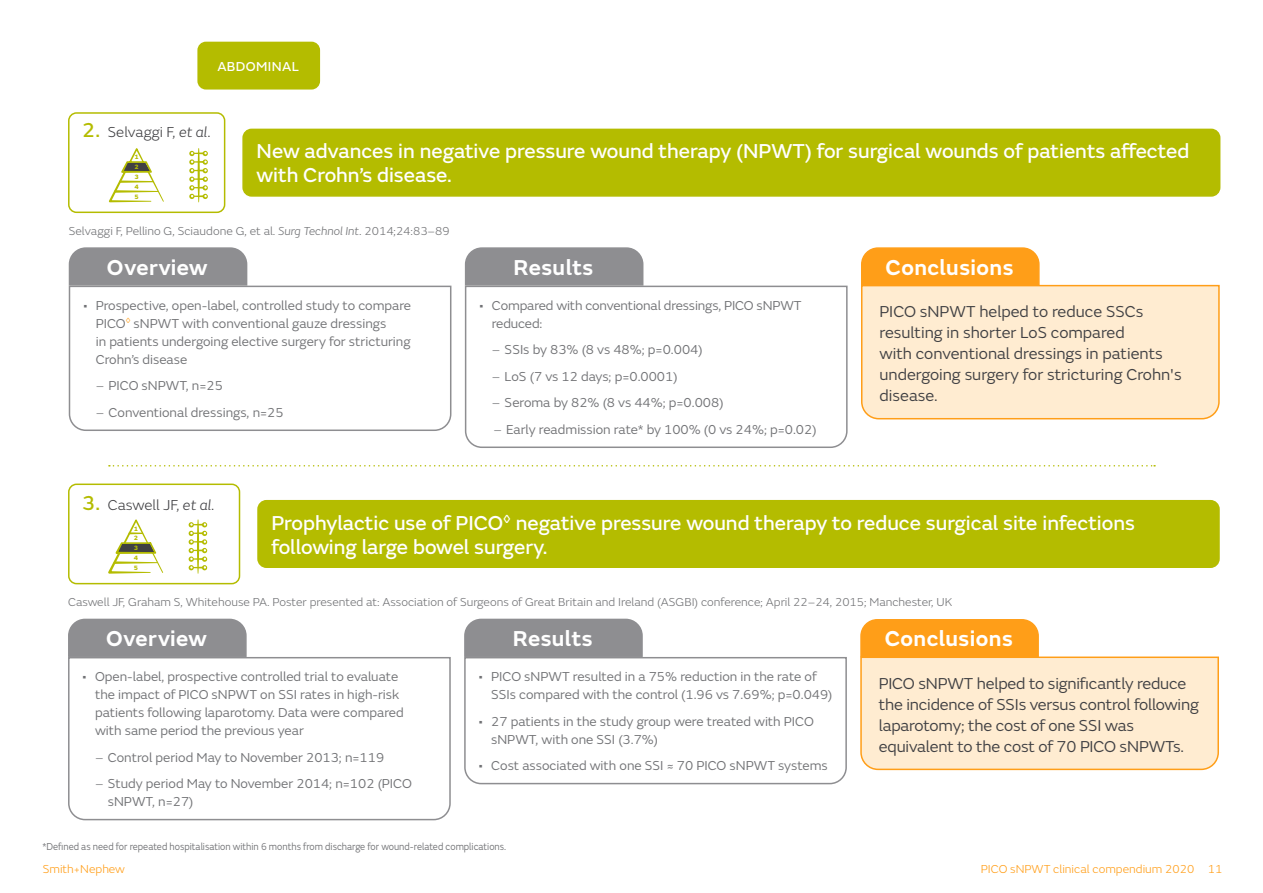
<style>
.page{position:relative;width:1263px;height:893px;background:#fff}
.page>*{position:absolute;margin:0;border:0;box-sizing:border-box;transform-origin:0 0}
.t1{font:600 22.5px "SN Emeric";letter-spacing:.02em;color:#fff}
.t2{font:21px/24px "SN Emeric Core";color:#fff}
.t3{font:16.5px/21px "SN Emeric";letter-spacing:-.01em;color:#404043}
.t4{font:300 15px "SN Emeric";color:#404043}
.t5{font:13.5px/18px "SN Emeric";color:#717275}
.t6{font:13.5px "SN Emeric Core";letter-spacing:.03em;color:#fff}
.t7{font:300 12px "SN Emeric";color:#717275}
.t8{font:300 12px "SN Emeric";color:#ff9e18}
.t9{font:10.5px "SN Emeric";color:#717275;scale:.9 1}
.t10{font:800 6.6px/9.8px "SN Emeric";color:#b4bc00;text-align:justify}
.t11{font:800 6.45px/9.8px "SN Emeric";color:#b4bc00;text-align:justify}
.s1{font-family:"SN Emeric Core";font-weight:400;font-size:21px;color:#b4bc00}
.s2{font-style:italic}
.s3{font-weight:300}
</style>
<div class="page">
<div style="left:68px;top:112px;width:157px;height:101px;border:2px solid #b4bc00;border-radius:8px"></div>
<div style="left:243px;top:129px;width:977px;height:67px;background:#b4bc00;border-radius:9px"></div>
<div style="left:242px;top:129px;width:978px;height:68px;border:2px solid #b4bc00;border-radius:9px"></div>
<svg style="left:109px;top:148px;width:55px;height:54px"></svg>
<div style="left:68px;top:247px;width:180px;height:38px;background:#8e8e91"></div>
<svg style="left:68px;top:285px;width:384px;height:146px"></svg>
<div style="left:464px;top:247px;width:180px;height:38px;background:#8e8e91"></div>
<svg style="left:464px;top:285px;width:384px;height:163px"></svg>
<div style="left:861px;top:247px;width:179px;height:37px;background:#ff9e18"></div>
<div style="left:861px;top:284px;width:359px;height:136px;background:#ffecd1"></div>
<div style="left:68px;top:484px;width:172px;height:100px;border:2px solid #b4bc00;border-radius:8px"></div>
<div style="left:258px;top:501px;width:961px;height:66px;background:#b4bc00;border-radius:9px"></div>
<div style="left:257px;top:500px;width:963px;height:68px;border:2px solid #b4bc00;border-radius:9px"></div>
<svg style="left:108px;top:519px;width:55px;height:55px"></svg>
<div style="left:68px;top:618px;width:179px;height:38px;background:#8e8e91"></div>
<svg style="left:68px;top:656px;width:383px;height:165px"></svg>
<div style="left:464px;top:618px;width:179px;height:38px;background:#8e8e91"></div>
<svg style="left:464px;top:656px;width:383px;height:129px"></svg>
<svg style="left:860px;top:619px;width:359px;height:152px;background:#ffe3bc"></svg>
<svg style="left:189px;top:519px;width:18px;height:55px"></svg>
<svg style="left:109px;top:465px;width:1046px;height:2px"></svg>
<svg style="left:189px;top:148px;width:19px;height:54px"></svg>
<div style="left:197px;top:42px;width:123px;height:48px;background:#b4bc00;border-radius:9px"></div>
<p class="t6" style="left:217px;top:58px;width:83px">ABDOMINAL</p>
<p class="t4" style="left:82px;top:123px;width:130px"><span class="s1">2.</span> Selvaggi F, <span class="s2">et al</span>.</p>
<h2 class="t2" style="left:257px;top:139px;width:934px">New advances in negative pressure wound therapy (NPWT) for surgical wounds of patients affected with Crohn’s disease.</h2>
<p class="t10" style="left:135px;top:152px;width:6px">1<br>2<br>3<br>4<br>5</p>
<p class="t7" style="left:69px;top:223px;width:382px">Selvaggi F, Pellino G, Sciaudone G, et al. <span class="s2">Surg Technol Int</span>. 2014;24:83–89</p>
<h1 class="t1" style="left:107px;top:253px;width:102px">Overview</h1>
<p class="t5" style="left:96px;top:296px;width:317px;text-indent:-13px">• Prospective, open-label, controlled study to compare PICO<sup>◊</sup> sNPWT with conventional gauze dressings<br>in patients undergoing elective surgery for stricturing Crohn’s disease</p>
<p class="t5" style="left:96px;top:377px;width:129px"><span class="s3">–</span> PICO sNPWT, n=25</p>
<p class="t5" style="left:96px;top:403px;width:189px"><span class="s3">–</span> Conventional dressings, n=25</p>
<h1 class="t1" style="left:514px;top:253px;width:81px">Results</h1>
<p class="t5" style="left:492px;top:296px;width:311px;text-indent:-13px">• Compared with conventional dressings, PICO sNPWT reduced:</p>
<p class="t5" style="left:492px;top:341px;width:212px"><span class="s3">–</span> SSIs by 83% (8 vs 48%; p=0.004)</p>
<p class="t5" style="left:492px;top:367px;width:187px"><span class="s3">–</span> LoS (7 vs 12 days; p=0.0001)</p>
<p class="t5" style="left:492px;top:394px;width:233px"><span class="s3">–</span> Seroma by 82% (8 vs 44%; p=0.008)</p>
<p class="t5" style="left:493px;top:420px;width:325px"><span class="s3">–</span> Early readmission rate* by 100% (0 vs 24%; p=0.02)</p>
<h1 class="t1" style="left:885px;top:253px;width:129px">Conclusions</h1>
<p class="t3" style="left:879px;top:301px;width:304px">PICO sNPWT helped to reduce SSCs resulting in shorter LoS compared<br>with conventional dressings in patients undergoing surgery for stricturing Crohn's disease.</p>
<p class="t4" style="left:82px;top:496px;width:134px"><span class="s1">3.</span> Caswell JF, <span class="s2">et al</span>.</p>
<h2 class="t2" style="left:272px;top:510px;width:865px">Prophylactic use of PICO<sup>◊</sup> negative pressure wound therapy to reduce surgical site infections following large bowel surgery.</h2>
<p class="t11" style="left:134px;top:524px;width:6px">1<br>2<br>3<br>4<br>5</p>
<p class="t7" style="left:68px;top:595px;width:886px">Caswell JF, Graham S, Whitehouse PA. Poster presented at: Association of Surgeons of Great Britain and Ireland (ASGBI) conference; April 22–24, 2015; Manchester, UK</p>
<h1 class="t1" style="left:106px;top:624px;width:102px">Overview</h1>
<p class="t5" style="left:95px;top:667px;width:310px;text-indent:-13px">• Open-label, prospective controlled trial to evaluate the impact of PICO sNPWT on SSI rates in high-risk patients following laparotomy. Data were compared with same period the previous year</p>
<p class="t5" style="left:95px;top:748px;width:291px"><span class="s3">–</span> Control period May to November 2013; n=119</p>
<p class="t5" style="left:108px;top:774px;width:306px;text-indent:-13px"><span class="s3">–</span> Study period May to November 2014; n=102 (PICO sNPWT, n=27)</p>
<h1 class="t1" style="left:513px;top:624px;width:81px">Results</h1>
<p class="t5" style="left:491px;top:667px;width:343px;text-indent:-13px">• PICO sNPWT resulted in a 75% reduction in the rate of<br>SSIs compared with the control (1.96 vs 7.69%; p=0.049)</p>
<p class="t5" style="left:491px;top:712px;width:324px;text-indent:-13px">• 27 patients in the study group were treated with PICO sNPWT, with one SSI (3.7%)</p>
<p class="t5" style="left:478px;top:756px;width:351px">• Cost associated with one SSI ≈ 70 PICO sNPWT systems</p>
<h1 class="t1" style="left:885px;top:624px;width:129px">Conclusions</h1>
<p class="t3" style="left:879px;top:672px;width:321px">PICO sNPWT helped to significantly reduce the incidence of SSIs versus control following laparotomy; the cost of one SSI was equivalent to the cost of 70 PICO sNPWTs.</p>
<p class="t9" style="left:43px;top:841px;width:517px">*Defined as need for repeated hospitalisation within 6 months from discharge for wound-related complications.</p>
<p class="t8" style="left:43px;top:861px;width:84px">Smith+Nephew</p>
<p class="t8" style="left:981px;top:862px;width:243px">PICO sNPWT clinical compendium 2020 11</p>
</div>
